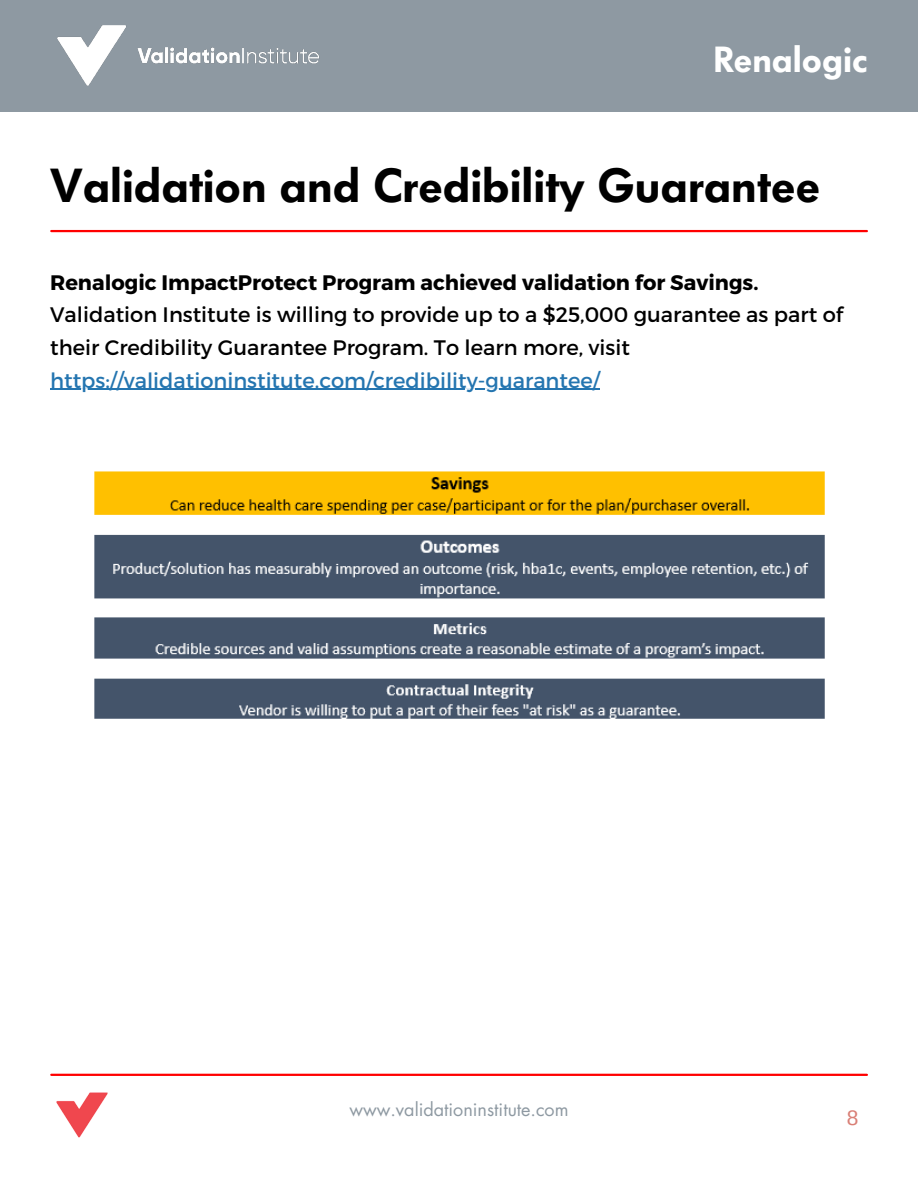
<style>
.page{position:relative;width:918px;height:1188px;background:#fff}
.page>*{position:absolute;margin:0;border:0;box-sizing:border-box;transform-origin:0 0}
.t1{font:600 47.25px "Futura BQ";color:#000}
.t2{font:600 36px "Futura BQ";color:#fff}
.t3{font:21px/32.7px "Montserrat";color:#000}
.t4{font:700 21px "Montserrat";color:#000}
.t5{font:21px "Montserrat";color:#2475b0}
.t6{font:21px "Arimo";color:#d97f76}
.t7{font:18px "Futura LT";color:#8e99a2}
</style>
<div class="page">
<div style="left:0;top:0;width:918px;height:111px;background:#8e99a2"></div>
<img style="left:57px;top:25px;width:262px;height:61px">
<hr style="left:51px;top:1074px;width:816px;height:2px;background:#f00">
<img style="left:56px;top:1092px;width:52px;height:46px">
<hr style="left:51px;top:230px;width:816px;height:2px;background:#f00">
<img style="left:94px;top:471px;width:731px;height:248px">
<hr style="left:50px;top:389px;width:550px;height:1px;background:#2475b0">
<h2 class="t2" style="left:713px;top:39px;width:156px">Renalogic</h2>
<h1 class="t1" style="left:50px;top:158px;width:771px">Validation and Credibility Guarantee</h1>
<p class="t4" style="left:50px;top:269px;width:710px">Renalogic ImpactProtect Program achieved validation for Savings.</p>
<p class="t3" style="left:50px;top:297px;width:794px">Validation Institute is willing to provide up to a $25,000 guarantee as part of their Credibility Guarantee Program. To learn more, visit</p>
<p class="t5" style="left:50px;top:366px;width:551px">https://validationinstitute.com/credibility-guarantee/</p>
<p class="t7" style="left:349px;top:1098px;width:221px">www.validationinstitute.com</p>
<p class="t6" style="left:847px;top:1106px;width:13px">8</p>
</div>
